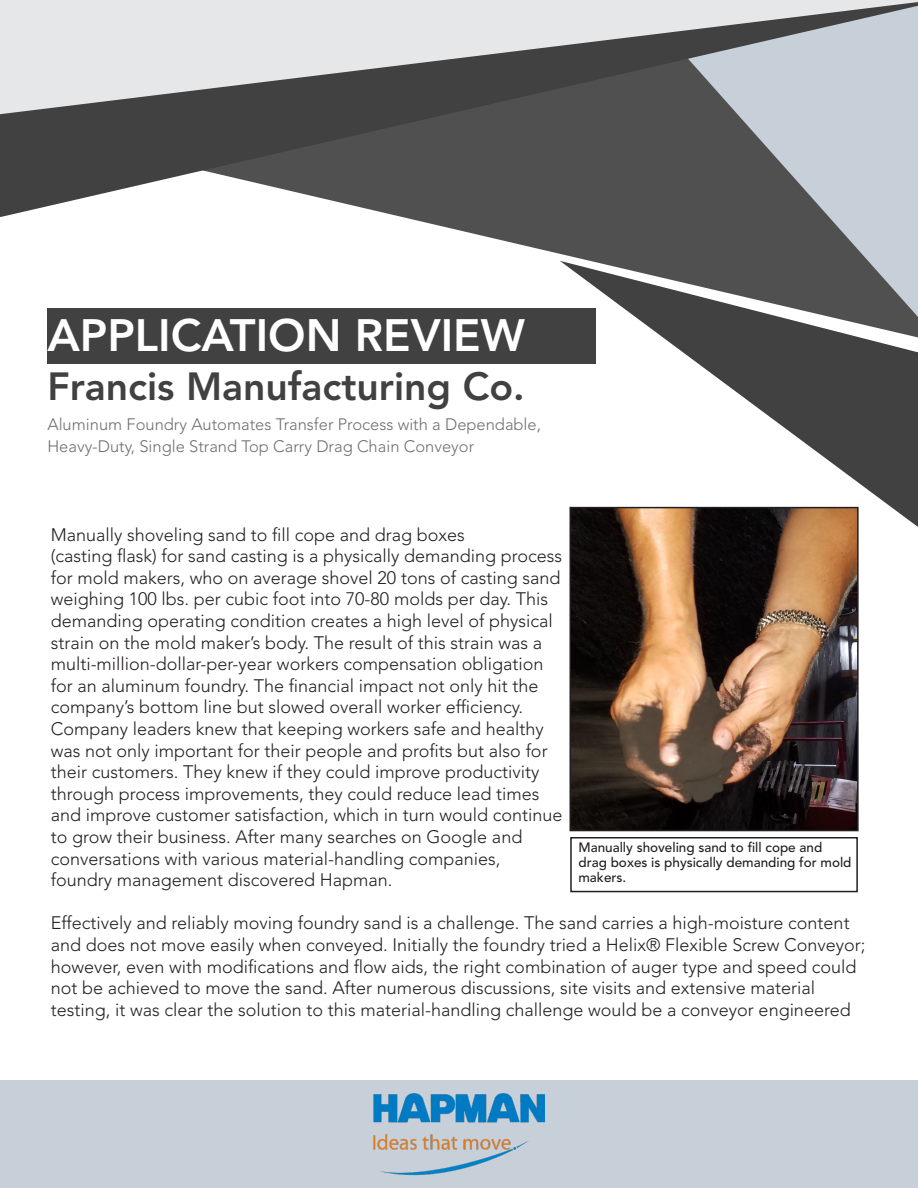
<style>
.page{position:relative;width:918px;height:1188px;background:#fff}
.page>*{position:absolute;margin:0;border:0;box-sizing:border-box;transform-origin:0 0}
.Paragraph_Style_3{font:800 45px "Avenir LT Std";color:#fff}
.Paragraph_Style_6{font:800 39px "Avenir LT Std";color:#414141}
.t1{font:300 18px/21.6px "Avenir LT Std";color:#231f20}
.Paragraph_Style_1{font:300 16.5px/22.5px "Avenir LT Std";color:#6d6f72}
.t2{font:500 13.5px/15px "Avenir LT Std";color:#231f20}
</style>
<div class="page">
<div style="left:47px;top:309px;width:549px;height:55px;background:#414141"></div>
<svg style="left:47px;top:217px;width:589px;height:92px"></svg>
<svg style="left:636px;top:217px;width:282px;height:44px;background:#6c6f70"></svg>
<svg style="left:0;top:114px;width:918px;height:103px;background:#6f7071"></svg>
<svg style="left:560px;top:261px;width:358px;height:266px"></svg>
<img style="left:572px;top:510px;width:284px;height:318px">
<div style="left:569px;top:507px;width:290px;height:324px;border:2px solid #231f20"></div>
<div style="left:0;top:1080px;width:918px;height:108px;background:#c7d0d8"></div>
<img style="left:374px;top:1093px;width:170px;height:83px">
<div style="left:570px;top:837px;width:288px;height:55px;border:2px solid #231f20"></div>
<svg style="left:0;top:0;width:918px;height:114px;background:#acaeb1"></svg>
<p class="Paragraph_Style_3" style="left:47px;top:309px;width:479px">APPLICATION REVIEW</p>
<p class="Paragraph_Style_6" style="left:47px;top:364px;width:479px">Francis Manufacturing Co.</p>
<p class="Paragraph_Style_1" style="left:47px;top:413px;width:495px">Aluminum Foundry Automates Transfer Process with a Dependable,<br>Heavy-Duty, Single Strand Top Carry Drag Chain Conveyor</p>
<p class="t1" style="left:51px;top:524px;width:513px">Manually shoveling sand to fill cope and drag boxes<br>(casting flask) for sand casting is a physically demanding process for mold makers, who on average shovel 20 tons of casting sand weighing 100 lbs. per cubic foot into 70-80 molds per day. This demanding operating condition creates a high level of physical strain on the mold maker’s body. The result of this strain was a multi-million-dollar-per-year workers compensation obligation for an aluminum foundry. The financial impact not only hit the company’s bottom line but slowed overall worker efficiency.<br>Company leaders knew that keeping workers safe and healthy was not only important for their people and profits but also for their customers. They knew if they could improve productivity through process improvements, they could reduce lead times and improve customer satisfaction, which in turn would continue to grow their business. After many searches on Google and conversations with various material-handling companies, foundry management discovered Hapman.</p>
<p class="t1" style="left:51px;top:912px;width:816px">Effectively and reliably moving foundry sand is a challenge. The sand carries a high-moisture content and does not move easily when conveyed. Initially the foundry tried a Helix® Flexible Screw Conveyor; however, even with modifications and flow aids, the right combination of auger type and speed could not be achieved to move the sand. After numerous discussions, site visits and extensive material testing, it was clear the solution to this material-handling challenge would be a conveyor engineered</p>
<p class="t2" style="left:578px;top:840px;width:275px">Manually shoveling sand to fill cope and drag boxes is physically demanding for mold makers.</p>
</div>
